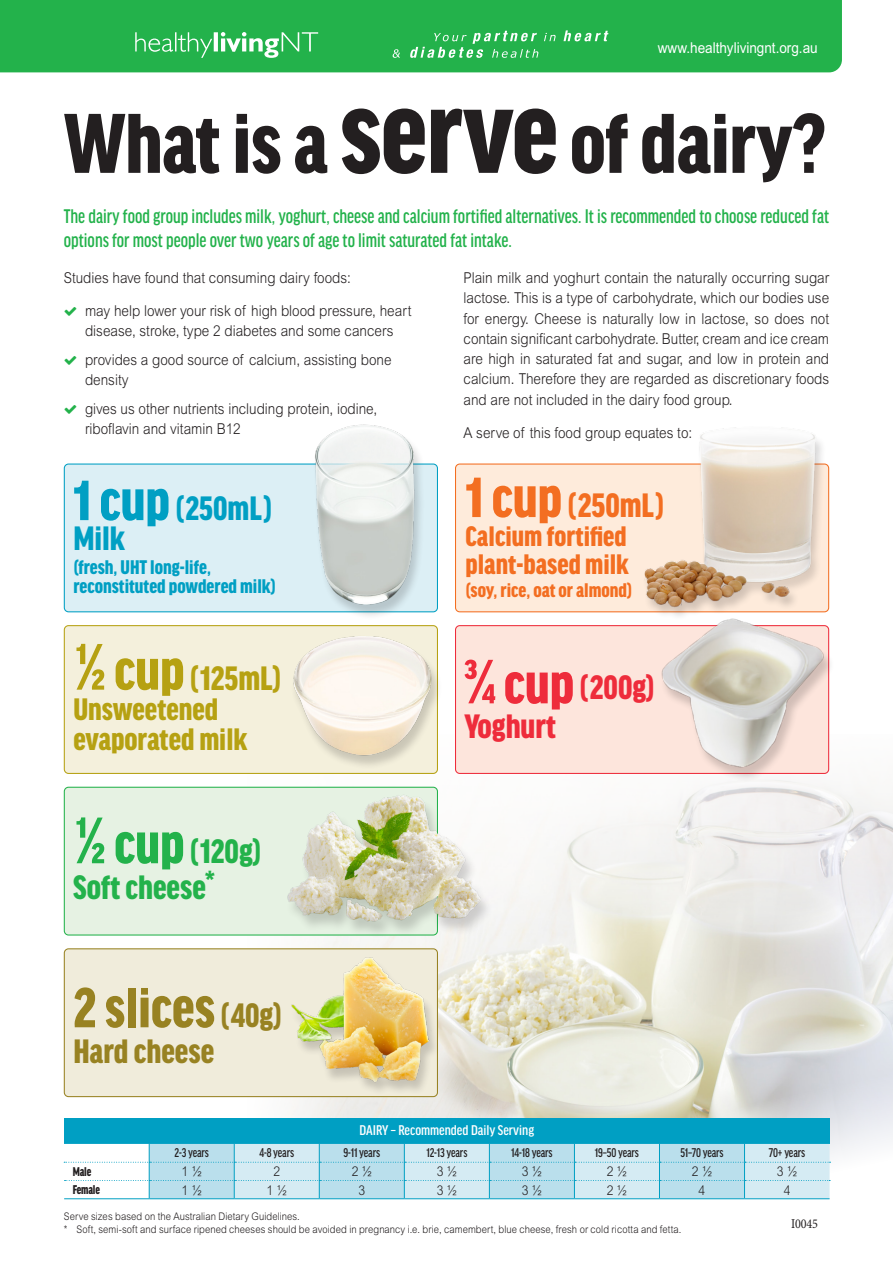
<style>
.page{position:relative;width:893px;height:1263px;background:#fff}
.page>*{position:absolute;margin:0;border:0;box-sizing:border-box;transform-origin:0 0}
.header_1{font:900 condensed 90px "Good Headline Pro";letter-spacing:-.005em;color:#231f20}
.subheader_2_green{font:900 condensed 60px "Good Headline Pro";color:#988222}
.subheader_2_green-2{font:900 condensed 36px "Good Headline Pro";color:#23b24b}
.subheader_2_green-3{font:900 condensed 36px "Good Headline Pro";color:#ee2c3b}
.subheader_2_green-4{font:900 condensed 36px/30px "Good Headline Pro";color:#009fc3}
.subheader_2_green-5{font:900 condensed 36px "Good Headline Pro";color:#b6a112}
.subheader_2_green-6{font:900 condensed 36px "Good Headline Pro";color:#f36e21}
.subheader_2_green-7{font:900 condensed 36px "Good Headline Pro";color:#988222}
.subheader_2_green-8{font:900 condensed 33px/30px "Good Headline Pro";color:#b6a112}
.subheader_2_green-9{font:900 condensed 30px/28.5px "Good Headline Pro";color:#f36e21}
.intro_small{font:500 condensed 21px/24px "Good Headline Pro";color:#23b24b;scale:.9 1}
.subheader_2_green-10{font:900 condensed 21px/19.5px "Good Headline Pro";color:#009fc3}
.subheader_2_green-11{font:900 condensed 21px "Good Headline Pro";color:#f36e21}
.body{font:300 15px/20.2px "Arial MT Std";color:#231f20;scale:.9 1}
.Main_table_header{font:500 condensed 15px "Good Headline Pro";color:#fff}
.t1{font:15px "Arial MT Std";color:#fff;scale:.9 1}
.serving_table{font:500 condensed 13.5px "Good Headline Pro";letter-spacing:-.01em;color:#231f20;scale:.9 1}
.Main_table_body_9pt{font:300 13.5px "Arial MT Std";color:#231f20;scale:.9 1}
.t2{font:900 condensed 13.5px "Good Headline Pro";letter-spacing:-.01em;color:#231f20;scale:.9 1}
.t3{font:13.5px "Minion Pro";letter-spacing:-.01em;color:#221e1f;scale:.9 1}
.source_indented{font:300 10.5px "Arial MT Std";letter-spacing:.005em;color:#231f20;scale:.9 1}
.s1{font-size:123px}
.s2{font-size:60px}
.s3{font-size:63px}
.s4{font-size:36px}
</style>
<div class="page">
<div style="left:0;top:0;width:842px;height:72px;background:#23b24b"></div>
<svg style="left:135px;top:32px;width:183px;height:26px;background:#54c373"></svg>
<svg style="left:563px;top:30px;width:45px;height:11px"></svg>
<svg style="left:544px;top:33px;width:12px;height:8px"></svg>
<svg style="left:410px;top:31px;width:128px;height:27px;background:#4bc06c"></svg>
<svg style="left:393px;top:49px;width:7px;height:9px"></svg>
<img style="left:248px;top:782px;width:645px;height:173px">
<svg style="left:248px;top:955px;width:645px;height:245px;background:#e3e2d8"></svg>
<div style="left:64px;top:464px;width:373px;height:148px;background:#dceff5;border-radius:4px"></div>
<div style="left:64px;top:463px;width:374px;height:149px;border:1px solid #009fc3;border-radius:4px"></div>
<div style="left:64px;top:626px;width:373px;height:147px;background:#f4f0dc;border-radius:4px"></div>
<div style="left:64px;top:625px;width:374px;height:149px;border:1px solid #b6a112;border-radius:4px"></div>
<div style="left:64px;top:787px;width:373px;height:148px;background:#e6f2e3;border-radius:4px"></div>
<div style="left:64px;top:787px;width:374px;height:148px;border:1px solid #23b24b;border-radius:4px"></div>
<div style="left:64px;top:949px;width:373px;height:147px;background:#f0ecdb;border-radius:4px"></div>
<div style="left:64px;top:948px;width:374px;height:149px;border:1px solid #988222;border-radius:4px"></div>
<div style="left:455px;top:626px;width:374px;height:147px;background:#fde5dc;border-radius:4px"></div>
<svg style="left:465px;top:660px;width:30px;height:43px"></svg>
<div style="left:455px;top:464px;width:374px;height:148px;background:#feebdb;border-radius:4px"></div>
<div style="left:313px;top:426px;width:112px;height:194px;background:#231f20;opacity:.2"></div>
<img style="left:304px;top:424px;width:133px;height:188px">
<div style="left:291px;top:630px;width:157px;height:155px;background:#fdfdfd"></div>
<img style="left:293px;top:625px;width:145px;height:149px">
<img style="left:288px;top:948px;width:150px;height:149px">
<div style="left:660px;top:621px;width:175px;height:161px;background:#fcfcfb"></div>
<img style="left:655px;top:606px;width:175px;height:173px">
<div style="left:286px;top:798px;width:208px;height:141px;background:#231f20;opacity:.2"></div>
<img style="left:274px;top:787px;width:207px;height:148px">
<div style="left:642px;top:429px;width:185px;height:192px;background:#231f20;opacity:.2"></div>
<img style="left:645px;top:427px;width:184px;height:185px">
<div style="left:64px;top:1118px;width:766px;height:26px;background:#009fc3"></div>
<svg style="left:64px;top:1144px;width:767px;height:55px;background:#c6e5ef"></svg>
<hr style="left:744px;top:1198px;width:86px;height:1px;background:#009fc3">
<p class="t1" style="left:658px;top:39px;width:179px">www.healthylivingnt.org.au</p>
<p class="header_1" style="left:64px;top:95px;width:763px">What is a <span class="s1">serve</span> of dairy?</p>
<p class="intro_small" style="left:64px;top:204px;width:852px">The dairy food group includes milk, yoghurt, cheese and calcium fortified alternatives. It is recommended to choose reduced fat options for most people over two years of age to limit saturated fat intake.</p>
<p class="body" style="left:64px;top:268px;width:321px">Studies have found that consuming dairy foods:</p>
<p class="body" style="left:85px;top:301px;width:364px">may help lower your risk of high blood pressure, heart disease, stroke, type 2 diabetes and some cancers</p>
<p class="body" style="left:85px;top:350px;width:342px">provides a good source of calcium, assisting bone density</p>
<p class="body" style="left:85px;top:399px;width:326px">gives us other nutrients including protein, iodine, riboflavin and vitamin B12</p>
<p class="subheader_2_green-4" style="left:73px;top:493px;width:201px"><span class="s2">1 cup</span>(250mL)<br>Milk</p>
<p class="subheader_2_green-10" style="left:73px;top:557px;width:204px">(fresh, UHT long-life, reconstituted powdered milk)</p>
<p class="subheader_2_green-5" style="left:73px;top:659px;width:210px"><span class="s3">½</span> <span class="s2">cup</span>(125mL)</p>
<p class="subheader_2_green-8" style="left:73px;top:694px;width:176px">Unsweetened evaporated milk</p>
<p class="subheader_2_green-2" style="left:73px;top:832px;width:190px"><span class="s3">½</span> <span class="s2">cup</span>(120g)</p>
<p class="subheader_2_green-2" style="left:73px;top:868px;width:143px">Soft cheese*</p>
<p class="subheader_2_green" style="left:73px;top:975px;width:210px">2 slices<span class="s4">(40g)</span></p>
<p class="subheader_2_green-7" style="left:73px;top:1032px;width:142px">Hard cheese</p>
<p class="body" style="left:463px;top:268px;width:408px;text-align:justify">Plain milk and yoghurt contain the naturally occurring sugar lactose. This is a type of carbohydrate, which our bodies use for energy. Cheese is naturally low in lactose, so does not contain significant carbohydrate. Butter, cream and ice cream are high in saturated fat and sugar, and low in protein and calcium. Therefore they are regarded as discretionary foods and are not included in the dairy food group.</p>
<p class="body" style="left:463px;top:422px;width:256px">A serve of this food group equates to:</p>
<p class="subheader_2_green-6" style="left:465px;top:486px;width:201px"><span class="s2">1 cup</span>(250mL)</p>
<p class="subheader_2_green-9" style="left:465px;top:521px;width:165px">Calcium fortified plant-based milk</p>
<p class="subheader_2_green-11" style="left:465px;top:578px;width:168px">(soy, rice, oat or almond)</p>
<p class="subheader_2_green-3" style="left:504px;top:668px;width:153px"><span class="s2">cup</span>(200g)</p>
<p class="subheader_2_green-3" style="left:465px;top:707px;width:93px">Yoghurt</p>
<p class="Main_table_header" style="left:360px;top:1123px;width:176px">DAIRY – Recommended Daily Serving</p>
<p class="serving_table" style="left:175px;top:1146px;width:40px">2-3 years</p>
<p class="serving_table" style="left:259px;top:1146px;width:40px">4-8 years</p>
<p class="serving_table" style="left:343px;top:1146px;width:42px">9-11 years</p>
<p class="serving_table" style="left:426px;top:1146px;width:47px">12-13 years</p>
<p class="serving_table" style="left:511px;top:1146px;width:47px">14-18 years</p>
<p class="serving_table" style="left:595px;top:1146px;width:50px">19–50 years</p>
<p class="serving_table" style="left:680px;top:1146px;width:49px">51–70 years</p>
<p class="serving_table" style="left:769px;top:1146px;width:42px">70+ years</p>
<p class="t2" style="left:73px;top:1164px;width:22px">Male</p>
<p class="Main_table_body_9pt" style="left:182px;top:1164px;width:24px">1 ½</p>
<p class="Main_table_body_9pt" style="left:273px;top:1164px;width:9px">2</p>
<p class="Main_table_body_9pt" style="left:352px;top:1164px;width:24px">2 ½</p>
<p class="Main_table_body_9pt" style="left:437px;top:1164px;width:24px">3 ½</p>
<p class="Main_table_body_9pt" style="left:522px;top:1164px;width:24px">3 ½</p>
<p class="Main_table_body_9pt" style="left:607px;top:1164px;width:24px">2 ½</p>
<p class="Main_table_body_9pt" style="left:692px;top:1164px;width:24px">2 ½</p>
<p class="Main_table_body_9pt" style="left:777px;top:1164px;width:24px">3 ½</p>
<p class="t2" style="left:73px;top:1182px;width:32px">Female</p>
<p class="Main_table_body_9pt" style="left:182px;top:1182px;width:24px">1 ½</p>
<p class="Main_table_body_9pt" style="left:267px;top:1182px;width:24px">1 ½</p>
<p class="Main_table_body_9pt" style="left:358px;top:1182px;width:9px">3</p>
<p class="Main_table_body_9pt" style="left:437px;top:1182px;width:24px">3 ½</p>
<p class="Main_table_body_9pt" style="left:522px;top:1182px;width:24px">3 ½</p>
<p class="Main_table_body_9pt" style="left:607px;top:1182px;width:24px">2 ½</p>
<p class="Main_table_body_9pt" style="left:699px;top:1182px;width:9px">4</p>
<p class="Main_table_body_9pt" style="left:784px;top:1182px;width:9px">4</p>
<p class="source_indented" style="left:64px;top:1210px;width:264px">Serve sizes based on the Australian Dietary Guidelines.</p>
<p class="source_indented" style="left:64px;top:1223px;width:688px">* Soft, semi-soft and surface ripened cheeses should be avoided in pregnancy i.e. brie, camembert, blue cheese, fresh or cold ricotta and fetta.</p>
<p class="t3" style="left:791px;top:1214px;width:32px">I0045</p>
</div>
